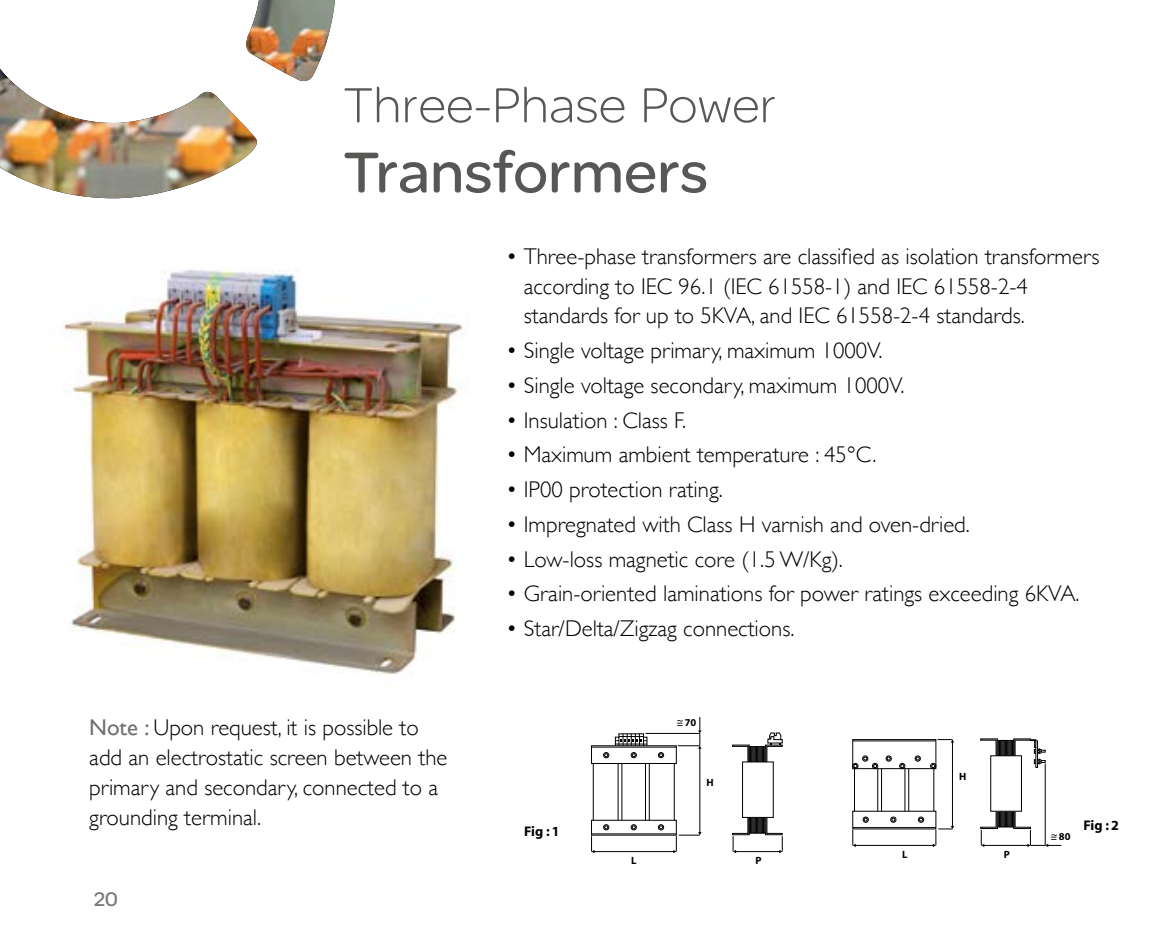
<style>
.page{position:relative;width:1166px;height:943px;background:#fff}
.page>*{position:absolute;margin:0;border:0;box-sizing:border-box;transform-origin:0 0}
.t1{font:61.25px "SE Optimist";color:#575756}
.t2{font:300 52.5px "SE Optimist";color:#575756}
.t3{font:300 22.75px/29.8px "Gill Sans";color:#000}
.t4{font:21px "SE Optimist";color:#575756}
.t5{font:700 14px "Myriad";letter-spacing:-.01em;color:#000}
.t6{font:700 10.5px "Myriad";color:#000}
.s1{font-weight:400;color:#706f6f}
.s2{font-family:"Helvetica";font-weight:400}
</style>
<div class="page">
<img style="left:63px;top:269px;width:400px;height:406px">
<img style="left:0;top:0;width:335px;height:198px">
<hr style="left:591px;top:833px;width:85px;height:1px;background:#000">
<div style="left:591px;top:745px;width:86px;height:19px;border:1px solid #000"></div>
<hr style="left:591px;top:746px;width:85px;height:1px;background:#000">
<svg style="left:658px;top:824px;width:6px;height:6px"></svg>
<svg style="left:603px;top:824px;width:6px;height:6px"></svg>
<svg style="left:631px;top:824px;width:6px;height:6px"></svg>
<hr style="left:593px;top:763px;width:1px;height:57px;background:#000">
<hr style="left:674px;top:763px;width:1px;height:57px;background:#000">
<svg style="left:603px;top:752px;width:6px;height:6px"></svg>
<hr style="left:617px;top:763px;width:1px;height:57px;background:#000">
<hr style="left:621px;top:763px;width:1px;height:57px;background:#000">
<svg style="left:658px;top:752px;width:6px;height:6px"></svg>
<svg style="left:631px;top:752px;width:6px;height:6px"></svg>
<hr style="left:645px;top:763px;width:1px;height:57px;background:#000">
<hr style="left:649px;top:763px;width:1px;height:57px;background:#000">
<div style="left:615px;top:736px;width:4px;height:10px;border:1px solid #000"></div>
<div style="left:643px;top:736px;width:4px;height:10px;border:1px solid #000"></div>
<svg style="left:615px;top:733px;width:32px;height:12px"></svg>
<hr style="left:594px;top:851px;width:80px;height:1px;background:#000">
<svg style="left:591px;top:836px;width:3px;height:17px"></svg>
<hr style="left:645px;top:733px;width:55px;height:1px;background:#000">
<hr style="left:699px;top:748px;width:1px;height:84px;background:#000">
<svg style="left:673px;top:832px;width:28px;height:21px"></svg>
<svg style="left:677px;top:717px;width:24px;height:31px"></svg>
<div style="left:742px;top:761px;width:32px;height:57px;border:1px solid #000"></div>
<svg style="left:732px;top:817px;width:51px;height:36px"></svg>
<svg style="left:732px;top:732px;width:51px;height:30px"></svg>
<hr style="left:853px;top:827px;width:83px;height:1px;background:#000">
<svg style="left:863px;top:816px;width:5px;height:6px"></svg>
<svg style="left:890px;top:816px;width:6px;height:6px"></svg>
<svg style="left:918px;top:816px;width:6px;height:6px"></svg>
<div style="left:852px;top:739px;width:84px;height:30px;border:1px solid #000"></div>
<hr style="left:853px;top:740px;width:83px;height:1px;background:#000">
<svg style="left:886px;top:755px;width:5px;height:6px"></svg>
<svg style="left:852px;top:755px;width:26px;height:14px"></svg>
<svg style="left:930px;top:763px;width:6px;height:6px"></svg>
<svg style="left:899px;top:763px;width:6px;height:6px"></svg>
<svg style="left:915px;top:755px;width:5px;height:6px"></svg>
<hr style="left:854px;top:768px;width:1px;height:43px;background:#000">
<hr style="left:933px;top:768px;width:1px;height:43px;background:#000">
<hr style="left:904px;top:768px;width:1px;height:43px;background:#000">
<hr style="left:908px;top:768px;width:1px;height:43px;background:#000">
<hr style="left:877px;top:768px;width:1px;height:43px;background:#000">
<hr style="left:881px;top:768px;width:1px;height:43px;background:#000">
<hr style="left:855px;top:845px;width:78px;height:1px;background:#000">
<svg style="left:852px;top:829px;width:4px;height:18px"></svg>
<hr style="left:952px;top:742px;width:1px;height:84px;background:#000">
<svg style="left:933px;top:826px;width:21px;height:21px"></svg>
<svg style="left:937px;top:739px;width:17px;height:3px"></svg>
<hr style="left:1045px;top:763px;width:1px;height:82px;background:#000">
<div style="left:990px;top:755px;width:32px;height:56px;border:1px solid #000"></div>
<svg style="left:980px;top:811px;width:81px;height:36px"></svg>
<svg style="left:980px;top:738px;width:65px;height:30px"></svg>
<h2 class="t2" style="left:343px;top:70px;width:435px">Three-Phase Power</h2>
<h1 class="t1" style="left:343px;top:129px;width:366px">Transformers</h1>
<p class="t3" style="left:89px;top:712px;width:360px"><span class="s1">Note :</span> Upon request, it is possible to add an electrostatic screen between the primary and secondary, connected to a grounding terminal.</p>
<p class="t4" style="left:94px;top:884px;width:26px">20</p>
<p class="t3" style="left:524px;top:240px;width:577px;text-indent:-18px">• Three-phase transformers are classified as isolation transformers according to IEC 96.1 (IEC 61558-1) and IEC 61558-2-4 standards for up to 5KVA, and IEC 61558-2-4 standards.</p>
<p class="t3" style="left:506px;top:335px;width:378px">• Single voltage primary, maximum 1000V.</p>
<p class="t3" style="left:506px;top:369px;width:400px">• Single voltage secondary, maximum 1000V.</p>
<p class="t3" style="left:506px;top:404px;width:182px">• Insulation : Class F.</p>
<p class="t3" style="left:506px;top:439px;width:372px">• Maximum ambient temperature : 45°C.</p>
<p class="t3" style="left:506px;top:473px;width:218px">• IP00 protection rating.</p>
<p class="t3" style="left:506px;top:508px;width:465px">• Impregnated with Class H varnish and oven-dried.</p>
<p class="t3" style="left:506px;top:543px;width:338px">• Low-loss magnetic core (1.5 W/Kg).</p>
<p class="t3" style="left:506px;top:578px;width:575px">• Grain-oriented laminations for power ratings exceeding 6KVA.</p>
<p class="t3" style="left:506px;top:612px;width:290px">• Star/Delta/Zigzag connections.</p>
<p class="t5" style="left:524px;top:824px;width:37px">Fig : 1</p>
<p class="t6" style="left:677px;top:717px;width:21px"><span class="s2">=</span>70</p>
<p class="t6" style="left:706px;top:777px;width:9px">H</p>
<p class="t6" style="left:631px;top:855px;width:7px">L</p>
<p class="t6" style="left:755px;top:855px;width:8px">P</p>
<p class="t6" style="left:902px;top:848px;width:7px">L</p>
<p class="t6" style="left:959px;top:771px;width:9px">H</p>
<p class="t6" style="left:1004px;top:848px;width:8px">P</p>
<p class="t6" style="left:1051px;top:831px;width:21px"><span class="s2">=</span>80</p>
<p class="t5" style="left:1083px;top:818px;width:37px">Fig : 2</p>
</div>
